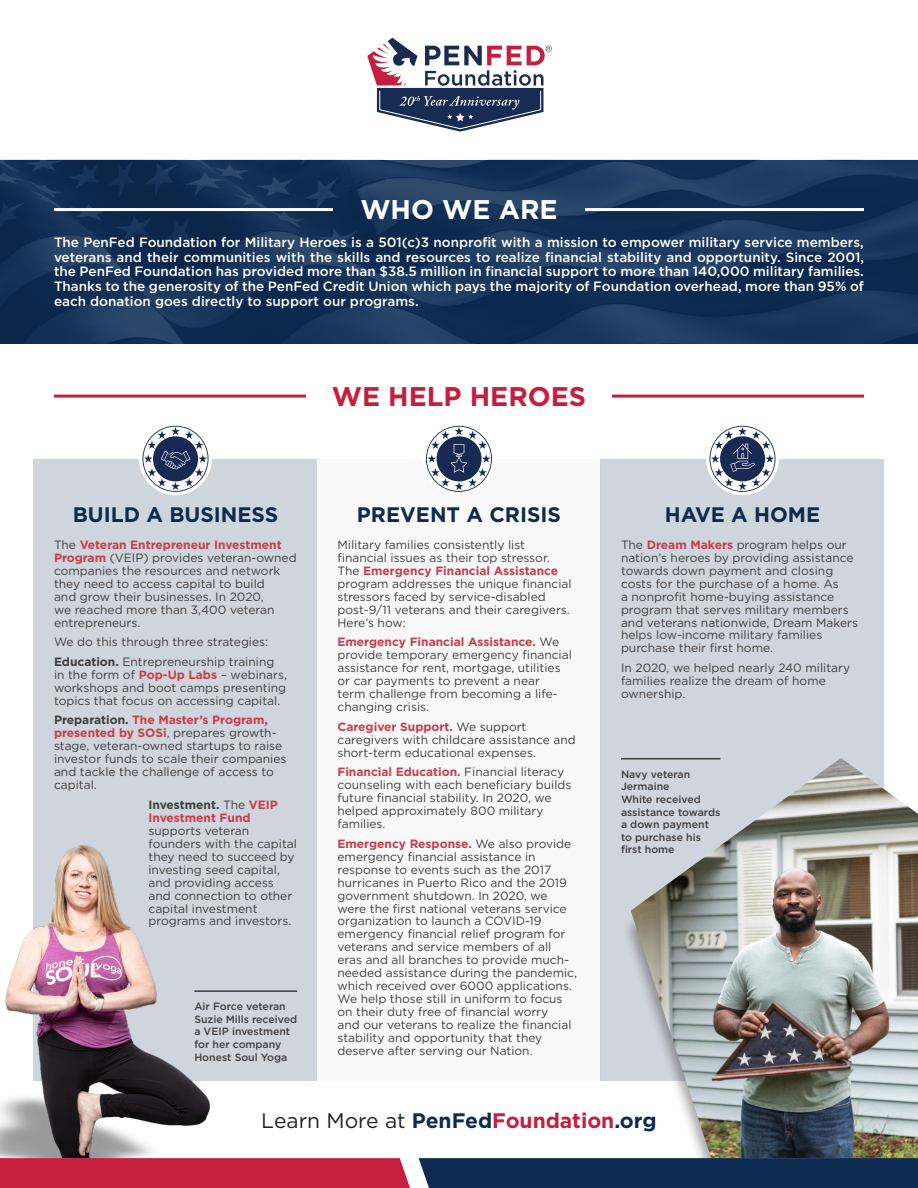
<style>
.page{position:relative;width:918px;height:1188px;background:#fff}
.page>*{position:absolute;margin:0;border:0;box-sizing:border-box;transform-origin:0 0}
.t1{font:700 27px "Gotham";color:#c51f3d}
.t2{font:700 27px "Gotham";color:#fff}
.t3{font:700 21px "Gotham";color:#0d2b51}
.t4{font:21px "Gotham";color:#231f20}
.t5{font:500 13.5px/14.5px "Gotham";color:#fff;text-align:justify}
.t6{font:12px/12.9px "Gotham";color:#3e3e3f}
.t7{font:500 10.5px/12.6px "Gotham";color:#3e3e3f}
.s1{font-weight:700;color:#ca3c4a}
.s2{font-weight:700}
.s3{font-weight:700;color:#0d2b51}
.s4{font-weight:700;color:#c51f3d}
</style>
<div class="page">
<img style="left:0;top:160px;width:918px;height:183px">
<div style="left:34px;top:459px;width:283px;height:621px;background:#cfd5dc"></div>
<div style="left:317px;top:459px;width:284px;height:621px;background:#f9f9f9"></div>
<div style="left:601px;top:459px;width:283px;height:621px;background:#cfd5dc"></div>
<div style="left:706px;top:422px;width:73px;height:73px;background:#fff;border-radius:50%"></div>
<svg style="left:710px;top:426px;width:65px;height:66px"></svg>
<div style="left:423px;top:422px;width:72px;height:73px;background:#fff;border-radius:50%"></div>
<svg style="left:426px;top:426px;width:66px;height:66px"></svg>
<div style="left:139px;top:422px;width:73px;height:73px;background:#fff;border-radius:50%"></div>
<svg style="left:143px;top:426px;width:65px;height:66px"></svg>
<svg style="left:367px;top:38px;width:185px;height:94px"></svg>
<hr style="left:54px;top:208px;width:279px;height:3px;background:#fff">
<hr style="left:585px;top:208px;width:279px;height:3px;background:#fff">
<hr style="left:54px;top:395px;width:252px;height:3px;background:#c51f3d">
<hr style="left:612px;top:395px;width:252px;height:3px;background:#c51f3d">
<div style="left:622px;top:767px;width:296px;height:419px;background:#231f20;opacity:.4"></div>
<img style="left:631px;top:758px;width:287px;height:400px">
<div style="left:0;top:1158px;width:410px;height:30px;background:#c51f3d"></div>
<div style="left:419px;top:1158px;width:499px;height:30px;background:#0d2b51"></div>
<img style="left:0;top:839px;width:237px;height:319px">
<hr style="left:194px;top:990px;width:103px;height:2px;background:#3e3e3f">
<hr style="left:621px;top:758px;width:100px;height:1px;background:#3e3e3f">
<p class="t2" style="left:360px;top:192px;width:199px">WHO WE ARE</p>
<p class="t5" style="left:54px;top:235px;width:812px">The PenFed Foundation for Military Heroes is a 501(c)3 nonprofit with a mission to empower military service members, veterans and their communities with the skills and resources to realize financial stability and opportunity. Since 2001, the PenFed Foundation has provided more than $38.5 million in financial support to more than 140,000 military families.<br>Thanks to the generosity of the PenFed Credit Union which pays the majority of Foundation overhead, more than 95% of each donation goes directly to support our programs.</p>
<p class="t1" style="left:332px;top:378px;width:256px">WE HELP HEROES</p>
<p class="t3" style="left:73px;top:501px;width:207px">BUILD A BUSINESS</p>
<p class="t6" style="left:54px;top:538px;width:244px">The <span class="s1">Veteran Entrepreneur Investment Program</span> (VEIP) provides veteran-owned companies the resources and network they need to access capital to build<br>and grow their businesses. In 2020,<br>we reached more than 3,400 veteran entrepreneurs.</p>
<p class="t6" style="left:54px;top:635px;width:216px">We do this through three strategies:</p>
<p class="t6" style="left:54px;top:655px;width:235px"><span class="s2">Education.</span> Entrepreneurship training in the form of <span class="s1">Pop-Up Labs</span> – webinars, workshops and boot camps presenting topics that focus on accessing capital.</p>
<p class="t6" style="left:54px;top:714px;width:234px"><span class="s2">Preparation.</span> <span class="s1">The Master’s Program, presented by SOSi</span>, prepares growth&shy;stage, veteran-owned startups to raise investor funds to scale their companies and tackle the challenge of access to capital.</p>
<p class="t6" style="left:148px;top:798px;width:150px"><span class="s2">Investment.</span> The <span class="s1">VEIP<br>Investment Fund </span>supports veteran founders with the capital they need to succeed by investing seed capital, and providing access and connection to other capital investment programs and investors.</p>
<p class="t7" style="left:194px;top:1000px;width:104px">Air Force veteran<br>Suzie Mills received a VEIP investment for her company<br>Honest Soul Yoga</p>
<p class="t3" style="left:357px;top:501px;width:206px">PREVENT A CRISIS</p>
<p class="t6" style="left:338px;top:538px;width:236px">Military families consistently list financial issues as their top stressor.<br>The <span class="s1">Emergency Financial Assistance </span>program addresses the unique financial stressors faced by service-disabled post-9/11 veterans and their caregivers.<br>Here’s how:</p>
<p class="t6" style="left:338px;top:635px;width:236px"><span class="s1">Emergency Financial Assistance.</span> We provide temporary emergency financial assistance for rent, mortgage, utilities or car payments to prevent a near<br>term challenge from becoming a life&shy;changing crisis.</p>
<p class="t6" style="left:338px;top:720px;width:240px"><span class="s1">Caregiver Support.</span> We support caregivers with childcare assistance and short-term educational expenses.</p>
<p class="t6" style="left:338px;top:765px;width:236px"><span class="s1">Financial Education.</span> Financial literacy counseling with each beneficiary builds future financial stability. In 2020, we helped approximately 800 military families.</p>
<p class="t6" style="left:338px;top:837px;width:241px"><span class="s1">Emergency Response.</span> We also provide emergency financial assistance in response to events such as the 2017 hurricanes in Puerto Rico and the 2019 government shutdown. In 2020, we were the first national veterans service organization to launch a COVID-19 emergency financial relief program for veterans and service members of all eras and all branches to provide much&shy;needed assistance during the pandemic, which received over 6000 applications.<br>We help those still in uniform to focus on their duty free of financial worry<br>and our veterans to realize the financial stability and opportunity that they deserve after serving our Nation.</p>
<p class="t3" style="left:665px;top:501px;width:157px">HAVE A HOME</p>
<p class="t6" style="left:621px;top:538px;width:239px">The <span class="s1">Dream Makers</span> program helps our nation’s heroes by providing assistance towards down payment and closing costs for the purchase of a home. As<br>a nonprofit home-buying assistance program that serves military members and veterans nationwide, Dream Makers helps low-income military families purchase their first home.</p>
<p class="t6" style="left:621px;top:661px;width:231px">In 2020, we helped nearly 240 military families realize the dream of home ownership.</p>
<p class="t7" style="left:621px;top:768px;width:101px">Navy veteran<br>Jermaine<br>White received assistance towards a down payment to purchase his first home</p>
<p class="t4" style="left:261px;top:1107px;width:397px">Learn More at <span class="s3">PenFed</span><span class="s4">Foundation</span><span class="s3">.org</span></p>
</div>
